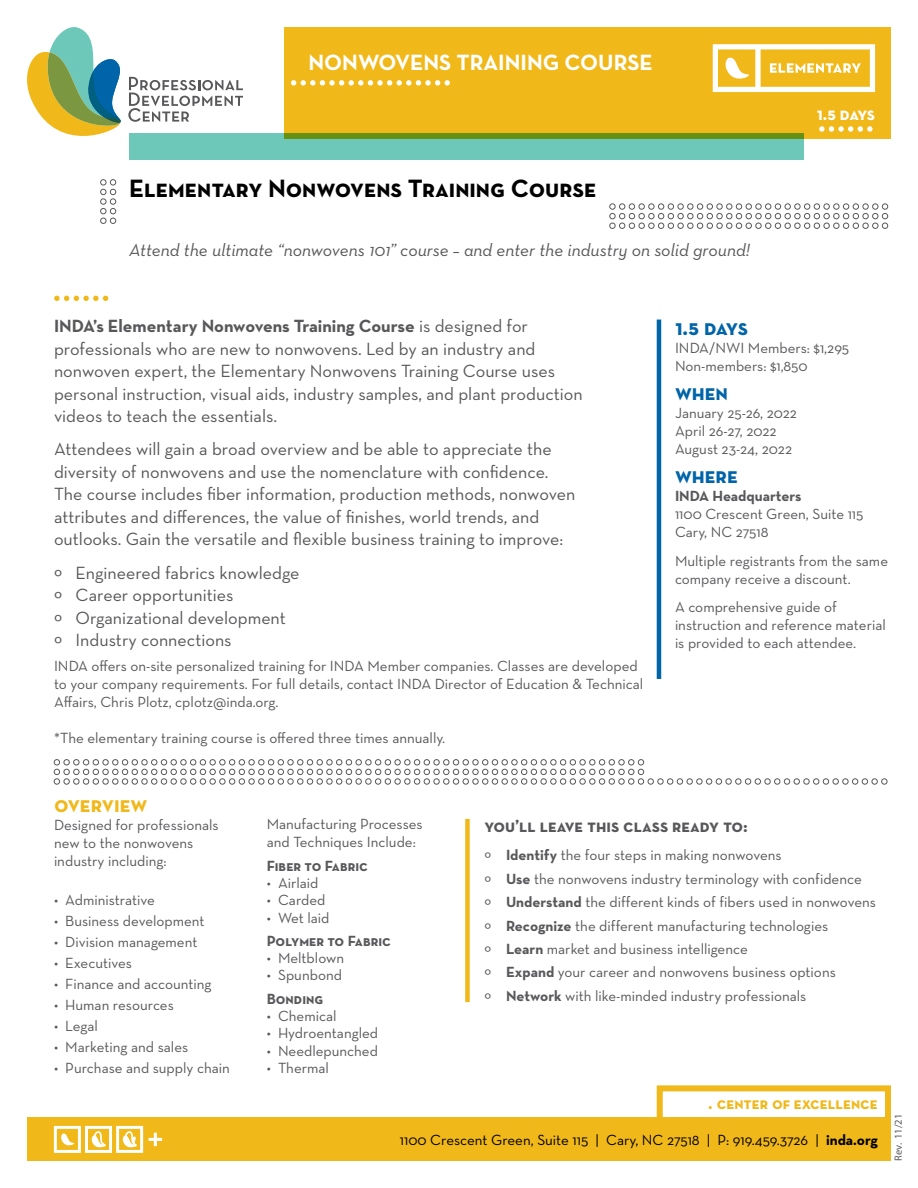
<style>
.page{position:relative;width:918px;height:1188px;background:#fff}
.page>*{position:absolute;margin:0;border:0;box-sizing:border-box;transform-origin:0 0}
.by_Line{font:25.5px "Neutra Text Bold SC";color:#000}
.t1{font:700 22.5px "Neutra Text";color:#fff}
.t2{font:22.5px "Neutra Text Bold SC";color:#0064a8}
.t3{font:22.5px "Neutra Text Bold SC";color:#f1b81a}
.by_Line-2{font:18px/22.5px "Neutra Text";color:#58585b}
.by_Line-3{font:italic 18px "Neutra Text";color:#58585b}
.Body_Bullet{font:18px "Neutra Text Bold SC";color:#58585b}
.t4{font:18px "Neutra Text Bold SC";color:#fff}
.t5{font:16.5px "Neutra Text Bold SC";color:#f1b81a}
.Body{font:15px/18px "Neutra Text";color:#58585b}
.Body_Bullet-2{font:15px/18px "Neutra Text";color:#58585b}
.Body_Bullet-3{font:15px "Neutra Text";color:#000}
.Body_Bullet-4{font:15px "Neutra Text Bold SC";color:#58585b}
.t6{font:700 15px "Neutra Text";color:#58585b}
.Body-2{font:10.5px "Myriad Pro";color:#58585b}
.s1{font-weight:700}
.s2{font-size:18px}
</style>
<div class="page">
<svg style="left:100px;top:179px;width:16px;height:45px"></svg>
<svg style="left:610px;top:204px;width:278px;height:25px"></svg>
<svg style="left:54px;top:296px;width:54px;height:5px"></svg>
<svg style="left:54px;top:759px;width:833px;height:25px"></svg>
<div style="left:27px;top:1118px;width:864px;height:43px;background:#f1b81a"></div>
<hr style="left:657px;top:320px;width:4px;height:359px;background:#0064a8">
<div style="left:465px;top:819px;width:5px;height:183px;background:#f1b81a"></div>
<div style="left:657px;top:1085px;width:234px;height:39px;border:6px solid #f1b81a"></div>
<svg style="left:149px;top:1133px;width:13px;height:13px"></svg>
<svg style="left:54px;top:1126px;width:89px;height:27px"></svg>
<div style="left:284px;top:27px;width:607px;height:112px;background:#f1b81a"></div>
<svg style="left:129px;top:133px;width:675px;height:27px;background:#6cbd99"></svg>
<svg style="left:27px;top:27px;width:216px;height:126px"></svg>
<svg style="left:819px;top:126px;width:54px;height:6px"></svg>
<svg style="left:291px;top:80px;width:159px;height:6px"></svg>
<svg style="left:713px;top:44px;width:162px;height:48px"></svg>
<p class="t1" style="left:308px;top:48px;width:346px">NONWOVENS TRAINING COURSE</p>
<p class="by_Line" style="left:129px;top:172px;width:469px">Elementary Nonwovens Training Course</p>
<p class="by_Line-3" style="left:129px;top:239px;width:622px">Attend the ultimate “nonwovens 101” course – and enter the industry on solid ground!</p>
<p class="t4" style="left:817px;top:102px;width:60px">1.5 days</p>
<p class="by_Line-2" style="left:54px;top:314px;width:530px"><span class="s1">INDA’s Elementary Nonwovens Training Course</span> is designed for professionals who are new to nonwovens. Led by an industry and nonwoven expert, the Elementary Nonwovens Training Course uses personal instruction, visual aids, industry samples, and plant production videos to teach the essentials.</p>
<p class="by_Line-2" style="left:54px;top:438px;width:523px">Attendees will gain a broad overview and be able to appreciate the diversity of nonwovens and use the nomenclature with confidence.<br>The course includes fiber information, production methods, nonwoven attributes and differences, the value of finishes, world trends, and outlooks. Gain the versatile and flexible business training to improve:</p>
<p class="by_Line-2" style="left:54px;top:561px;width:247px">º Engineered fabrics knowledge</p>
<p class="by_Line-2" style="left:54px;top:584px;width:181px">º Career opportunities</p>
<p class="by_Line-2" style="left:54px;top:606px;width:233px">º Organizational development</p>
<p class="by_Line-2" style="left:54px;top:629px;width:179px">º Industry connections</p>
<p class="Body" style="left:54px;top:657px;width:591px">INDA offers on-site personalized training for INDA Member companies. Classes are developed to your company requirements. For full details, contact INDA Director of Education &amp; Technical<br>Affairs, Chris Plotz, cplotz@inda.org.</p>
<p class="Body" style="left:54px;top:729px;width:393px">*The elementary training course is offered three times annually.</p>
<p class="t2" style="left:675px;top:314px;width:75px">1.5 days</p>
<p class="Body" style="left:675px;top:339px;width:176px">INDA/NWI Members: $1,295</p>
<p class="Body" style="left:675px;top:357px;width:134px">Non-members: $1,850</p>
<p class="t2" style="left:675px;top:378px;width:55px">when</p>
<p class="Body" style="left:675px;top:404px;width:124px">January 25-26, 2022<br>April 26-27, 2022<br>August 23-24, 2022</p>
<p class="t2" style="left:675px;top:461px;width:65px">where</p>
<p class="t6" style="left:675px;top:486px;width:128px">INDA Headquarters</p>
<p class="Body" style="left:675px;top:505px;width:190px">1100 Crescent Green, Suite 115</p>
<p class="Body" style="left:675px;top:523px;width:95px">Cary, NC 27518</p>
<p class="Body" style="left:675px;top:551px;width:215px">Multiple registrants from the same company receive a discount.</p>
<p class="Body" style="left:675px;top:598px;width:212px">A comprehensive guide of instruction and reference material is provided to each attendee.</p>
<p class="t3" style="left:54px;top:790px;width:95px">overview</p>
<p class="Body" style="left:54px;top:815px;width:166px">Designed for professionals new to the nonwovens industry including:</p>
<p class="Body" style="left:54px;top:890px;width:102px">• Administrative</p>
<p class="Body" style="left:54px;top:911px;width:152px">• Business development</p>
<p class="Body" style="left:54px;top:932px;width:145px">• Division management</p>
<p class="Body" style="left:54px;top:953px;width:80px">• Executives</p>
<p class="Body" style="left:54px;top:974px;width:159px">• Finance and accounting</p>
<p class="Body" style="left:54px;top:995px;width:121px">• Human resources</p>
<p class="Body" style="left:54px;top:1016px;width:45px">• Legal</p>
<p class="Body" style="left:54px;top:1037px;width:136px">• Marketing and sales</p>
<p class="Body" style="left:54px;top:1058px;width:177px">• Purchase and supply chain</p>
<p class="Body_Bullet-2" style="left:267px;top:815px;width:158px">Manufacturing Processes and Techniques Include:</p>
<p class="Body_Bullet-4" style="left:267px;top:856px;width:103px">Fiber to Fabric</p>
<p class="Body_Bullet-2" style="left:267px;top:874px;width:53px">• Airlaid</p>
<p class="Body_Bullet-2" style="left:267px;top:891px;width:60px">• Carded</p>
<p class="Body_Bullet-2" style="left:267px;top:908px;width:64px">• Wet laid</p>
<p class="Body_Bullet-4" style="left:267px;top:932px;width:126px">Polymer to Fabric</p>
<p class="Body_Bullet-2" style="left:267px;top:949px;width:79px">• Meltblown</p>
<p class="Body_Bullet-2" style="left:267px;top:966px;width:77px">• Spunbond</p>
<p class="Body_Bullet-4" style="left:267px;top:989px;width:58px">Bonding</p>
<p class="Body_Bullet-2" style="left:267px;top:1007px;width:71px">• Chemical</p>
<p class="Body_Bullet-2" style="left:267px;top:1024px;width:113px">• Hydroentangled</p>
<p class="Body_Bullet-2" style="left:267px;top:1041px;width:113px">• Needlepunched</p>
<p class="Body_Bullet-2" style="left:267px;top:1059px;width:64px">• Thermal</p>
<p class="Body_Bullet" style="left:485px;top:814px;width:265px">you’ll leave this class ready to:</p>
<p class="Body" style="left:485px;top:846px;width:299px">º <span class="s1">Identify</span> the four steps in making nonwovens</p>
<p class="Body" style="left:485px;top:869px;width:379px">º <span class="s1">Use</span> the nonwovens industry terminology with confidence</p>
<p class="Body" style="left:485px;top:893px;width:393px">º <span class="s1">Understand</span> the different kinds of fibers used in nonwovens</p>
<p class="Body" style="left:485px;top:916px;width:345px">º <span class="s1">Recognize</span> the different manufacturing technologies</p>
<p class="Body" style="left:485px;top:940px;width:265px">º <span class="s1">Learn</span> market and business intelligence</p>
<p class="Body" style="left:485px;top:963px;width:353px">º <span class="s1">Expand</span> your career and nonwovens business options</p>
<p class="Body" style="left:485px;top:986px;width:323px">º <span class="s1">Network</span> with like-minded industry professionals</p>
<p class="t5" style="left:708px;top:1093px;width:171px"><span class="s2">.</span> center of excellence</p>
<p class="Body_Bullet-3" style="left:400px;top:1131px;width:479px">1100 Crescent Green, Suite 115 | Cary, NC 27518 | P: 919.459.3726 | <span class="s1">inda.org</span></p>
<p class="Body-2" style="left:892px;top:1161px;width:49px;rotate:-90deg">Rev. 11/21</p>
</div>
